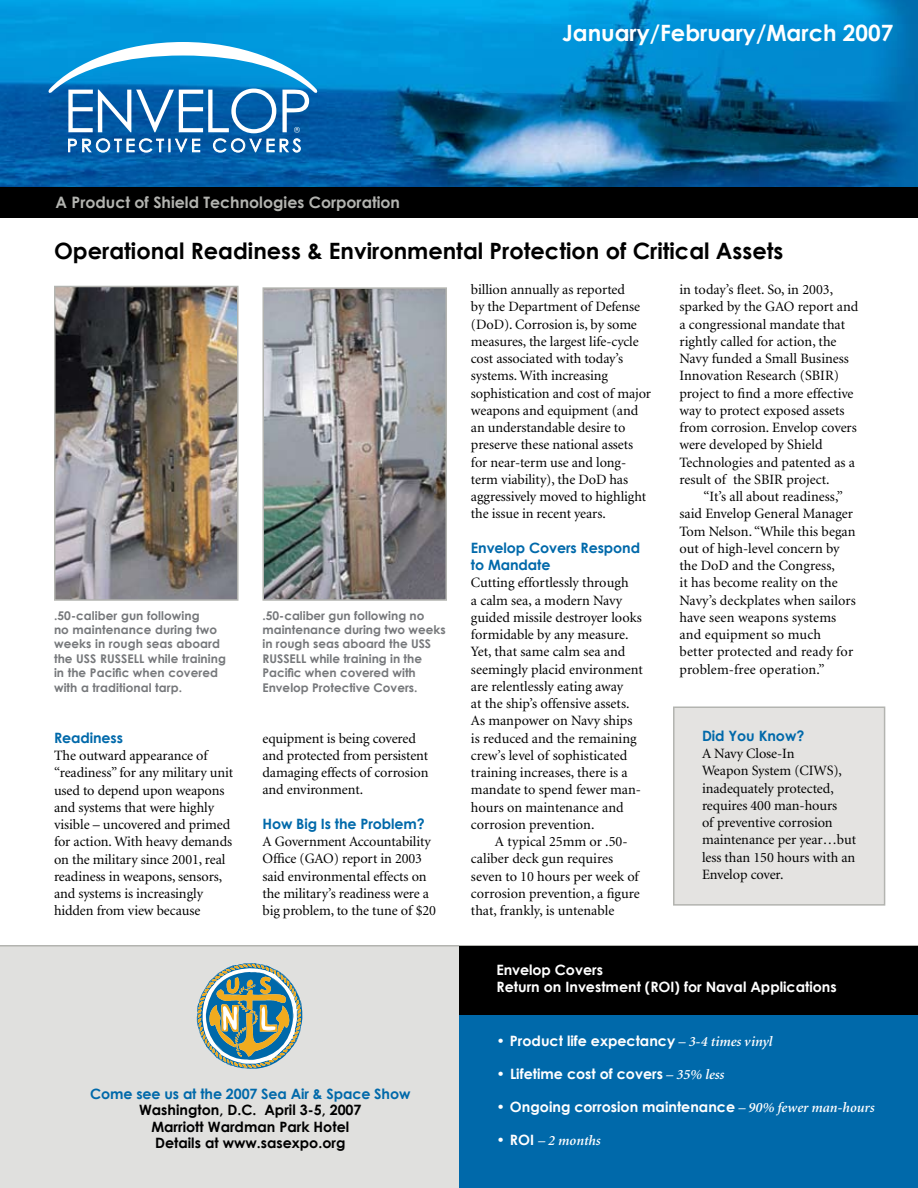
<style>
.page{position:relative;width:918px;height:1188px;background:#fff}
.page>*{position:absolute;margin:0;border:0;box-sizing:border-box;transform-origin:0 0}
.t1{font:700 22.5px "Century Gothic";color:#000}
.t2{font:700 22.5px "Century Gothic";color:#fff}
.t3{font:700 15.75px "Century Gothic";color:#b3b4b0}
.t4{font:14.25px/17.2px "Minion";letter-spacing:-.005em;color:#000}
.t5{font:700 14.25px/17.1px "Century Gothic";color:#fff}
.t6{font:700 14.25px/17.2px "Century Gothic";letter-spacing:-.005em;color:#0069aa}
.t7{font:700 14.25px/16.5px "Century Gothic";color:#000;text-align:center}
.t8{font:italic 600 14.25px "Minion";color:#fff}
.t9{font:700 12px/14.4px "Century Gothic";color:#76787b}
.s1{font-family:"Minion";font-weight:600;font-style:italic}
.s2{font-family:"Century Gothic";font-weight:700;font-style:normal}
</style>
<div class="page">
<div style="left:674px;top:707px;width:211px;height:198px;background:#e4e3e1"></div>
<div style="left:673px;top:706px;width:212px;height:200px;border:2px solid #b3b4b0"></div>
<div style="left:0;top:946px;width:471px;height:242px;background:#e0e0de"></div>
<div style="left:459px;top:946px;width:459px;height:242px;background:#0069aa"></div>
<div style="left:0;top:149px;width:918px;height:69px;background:#000"></div>
<img style="left:0;top:0;width:918px;height:186px">
<svg style="left:47px;top:42px;width:272px;height:110px"></svg>
<img style="left:57px;top:289px;width:179px;height:309px">
<div style="left:54px;top:286px;width:185px;height:315px;border:2px solid #b3b4b0"></div>
<img style="left:265px;top:290px;width:179px;height:308px">
<div style="left:262px;top:287px;width:185px;height:314px;border:2px solid #b3b4b0"></div>
<svg style="left:196px;top:963px;width:107px;height:106px"></svg>
<hr style="left:0;top:945px;width:918px;height:1px;background:#b3b4b0">
<div style="left:459px;top:946px;width:459px;height:70px;background:#000"></div>
<p class="t3" style="left:56px;top:192px;width:346px">A Product of Shield Technologies Corporation</p>
<h1 class="t2" style="left:562px;top:19px;width:333px">January/February/March 2007</h1>
<h1 class="t1" style="left:54px;top:237px;width:731px">Operational Readiness &amp; Environmental Protection of Critical Assets</h1>
<p class="t9" style="left:54px;top:608px;width:174px">.50-caliber gun following<br>no maintenance during two weeks in rough seas aboard the USS RUSSELL while training in the Pacific when covered with a traditional tarp.</p>
<p class="t9" style="left:262px;top:608px;width:185px">.50-caliber gun following no maintenance during two weeks in rough seas aboard the USS<br>RUSSELL while training in the<br>Pacific when covered with<br>Envelop Protective Covers.</p>
<p class="t6" style="left:54px;top:729px;width:71px">Readiness</p>
<p class="t4" style="left:54px;top:747px;width:181px">The outward appearance of “readiness” for any military unit used to depend upon weapons and systems that were highly visible – uncovered and primed for action. With heavy demands on the military since 2001, real readiness in weapons, sensors, and systems is increasingly hidden from view because</p>
<p class="t4" style="left:262px;top:730px;width:168px">equipment is being covered and protected from persistent damaging effects of corrosion and environment.</p>
<p class="t6" style="left:262px;top:815px;width:164px">How Big Is the Problem?</p>
<p class="t4" style="left:262px;top:834px;width:175px">A Government Accountability<br>Office (GAO) report in 2003 said environmental effects on the military’s readiness were a big problem, to the tune of $20</p>
<p class="t6" style="left:90px;top:1085px;width:322px">Come see us at the 2007 Sea Air &amp; Space Show</p>
<p class="t7" style="left:139px;top:1102px;width:224px">Washington, D.C. April 3-5, 2007<br>Marriott Wardman Park Hotel<br>Details at www.sasexpo.org</p>
<p class="t4" style="left:471px;top:282px;width:182px">billion annually as reported<br>by the Department of Defense (DoD). Corrosion is, by some measures, the largest life-cycle cost associated with today’s systems. With increasing sophistication and cost of major weapons and equipment (and an understandable desire to preserve these national assets for near-term use and long&shy;term viability), the DoD has aggressively moved to highlight the issue in recent years.</p>
<p class="t6" style="left:471px;top:539px;width:171px">Envelop Covers Respond to Mandate</p>
<p class="t4" style="left:471px;top:575px;width:173px">Cutting effortlessly through<br>a calm sea, a modern Navy guided missile destroyer looks formidable by any measure.<br>Yet, that same calm sea and seemingly placid environment are relentlessly eating away<br>at the ship’s offensive assets.<br>As manpower on Navy ships is reduced and the remaining crew’s level of sophisticated training increases, there is a mandate to spend fewer man&shy;hours on maintenance and corrosion prevention.</p>
<p class="t4" style="left:471px;top:834px;width:170px;text-indent:24px">A typical 25mm or .50- caliber deck gun requires seven to 10 hours per week of corrosion prevention, a figure that, frankly, is untenable</p>
<p class="t4" style="left:679px;top:282px;width:180px">in today’s fleet. So, in 2003, sparked by the GAO report and a congressional mandate that rightly called for action, the<br>Navy funded a Small Business<br>Innovation Research (SBIR) project to find a more effective way to protect exposed assets from corrosion. Envelop covers were developed by Shield<br>Technologies and patented as a result of the SBIR project.</p>
<p class="t4" style="left:679px;top:489px;width:178px;text-indent:24px">“It’s all about readiness,” said Envelop General Manager<br>Tom Nelson. “While this began out of high-level concern by the DoD and the Congress,<br>it has become reality on the<br>Navy’s deckplates when sailors have seen weapons systems and equipment so much better protected and ready for problem-free operation.”</p>
<p class="t6" style="left:702px;top:727px;width:104px">Did You Know?</p>
<p class="t4" style="left:702px;top:745px;width:156px">A Navy Close-In<br>Weapon System (CIWS), inadequately protected, requires 400 man-hours<br>of preventive corrosion maintenance per year…but less than 150 hours with an<br>Envelop cover.</p>
<p class="t5" style="left:496px;top:961px;width:342px">Envelop Covers<br>Return on Investment (ROI) for Naval Applications</p>
<p class="t5" style="left:496px;top:1032px;width:278px">• Product life expectancy <span class="s1">– 3-4 times vinyl</span></p>
<p class="t5" style="left:497px;top:1065px;width:229px">• Lifetime cost of covers <span class="s1">– 35% less</span></p>
<p class="t5" style="left:497px;top:1098px;width:380px">• Ongoing corrosion maintenance <span class="s1">– 90% fewer man-hours</span></p>
<p class="t8" style="left:496px;top:1134px;width:106px"><span class="s2">• ROI</span> – 2 months</p>
</div>
